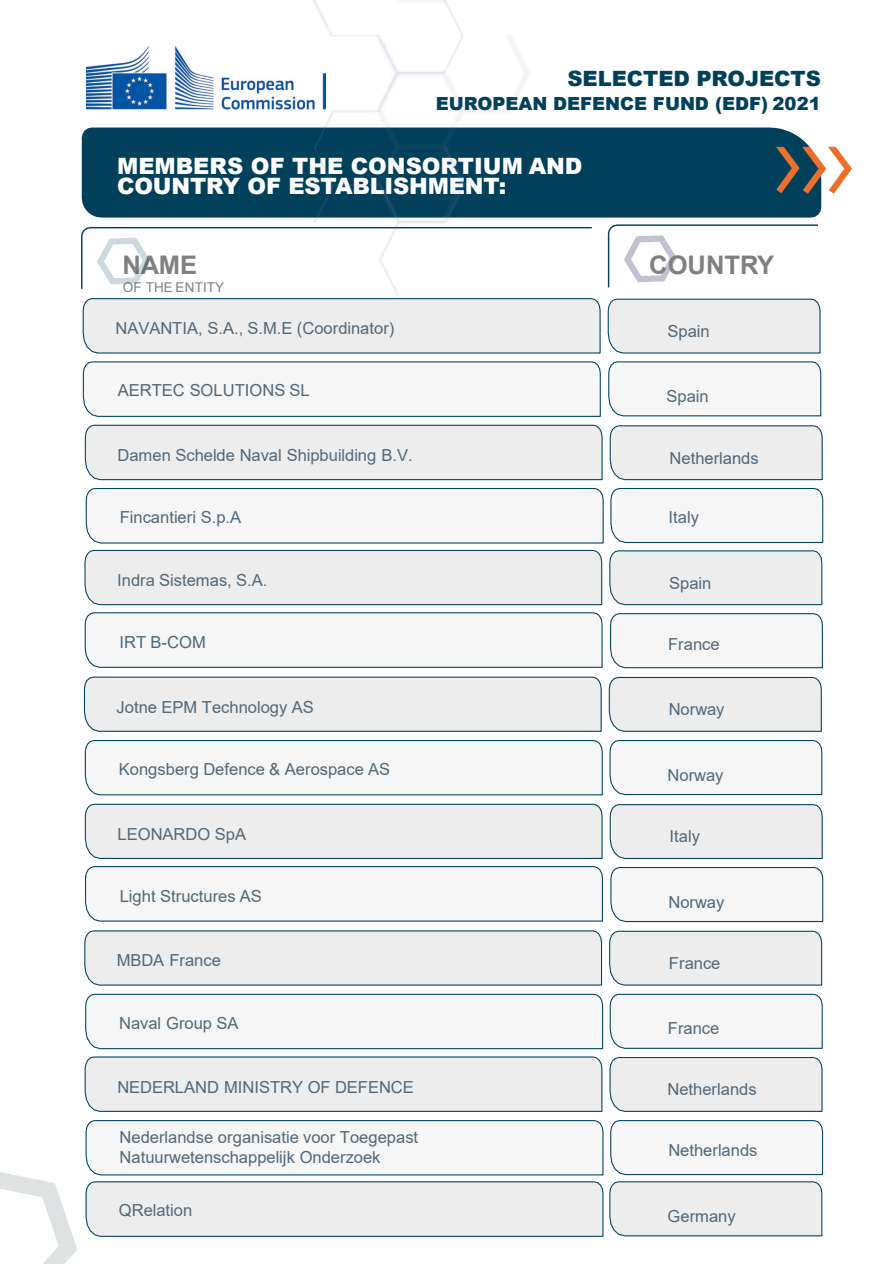
<style>
.page{position:relative;width:893px;height:1264px;background:#fff}
.page>*{position:absolute;margin:0;border:0;box-sizing:border-box;transform-origin:0 0}
.t1{font:700 25.5px "Arial";color:#7f8080}
.t2{font:900 22.5px/19.5px "Arial";color:#fff}
.t3{font:900 21px "Arial";letter-spacing:-.005em;color:#00405a}
.t4{font:900 18px "Arial";color:#00405a}
.t5{font:16.5px/19.8px "Arial";color:#526879}
.t6{font:13.5px "Arial";letter-spacing:.01em;color:#7f8080}
</style>
<div class="page">
<div style="left:82px;top:127px;width:739px;height:90px;background:#00405a"></div>
<svg style="left:608px;top:361px;width:213px;height:56px"></svg>
<svg style="left:607px;top:298px;width:214px;height:56px"></svg>
<svg style="left:82px;top:361px;width:519px;height:56px"></svg>
<svg style="left:82px;top:298px;width:519px;height:56px"></svg>
<svg style="left:607px;top:224px;width:211px;height:64px"></svg>
<svg style="left:81px;top:227px;width:511px;height:62px"></svg>
<svg style="left:775px;top:147px;width:77px;height:47px"></svg>
<svg style="left:0;top:1172px;width:77px;height:91px"></svg>
<svg style="left:609px;top:425px;width:214px;height:55px"></svg>
<div style="left:84px;top:424px;width:519px;height:56px;background:#ededed"></div>
<svg style="left:610px;top:613px;width:213px;height:55px"></svg>
<svg style="left:84px;top:612px;width:519px;height:56px"></svg>
<svg style="left:84px;top:488px;width:739px;height:117px"></svg>
<svg style="left:609px;top:740px;width:213px;height:55px"></svg>
<svg style="left:608px;top:676px;width:214px;height:56px"></svg>
<div style="left:84px;top:740px;width:519px;height:55px;background:#f6f6f6"></div>
<svg style="left:83px;top:676px;width:519px;height:56px"></svg>
<svg style="left:610px;top:867px;width:213px;height:55px"></svg>
<svg style="left:609px;top:804px;width:214px;height:55px"></svg>
<svg style="left:85px;top:866px;width:518px;height:56px"></svg>
<svg style="left:84px;top:803px;width:519px;height:56px"></svg>
<svg style="left:609px;top:993px;width:214px;height:56px"></svg>
<svg style="left:609px;top:930px;width:213px;height:55px"></svg>
<div style="left:85px;top:993px;width:518px;height:56px;background:#f6f6f6"></div>
<div style="left:84px;top:930px;width:518px;height:55px;background:#ededed"></div>
<svg style="left:609px;top:1057px;width:214px;height:55px"></svg>
<svg style="left:84px;top:1056px;width:519px;height:56px"></svg>
<svg style="left:85px;top:1120px;width:738px;height:117px"></svg>
<img style="left:86px;top:46px;width:171px;height:63px">
<img style="left:257px;top:0;width:326px;height:296px">
<p class="t3" style="left:567px;top:63px;width:255px">SELECTED PROJECTS</p>
<p class="t4" style="left:436px;top:90px;width:386px">EUROPEAN DEFENCE FUND (EDF) 2021</p>
<h2 class="t2" style="left:117px;top:156px;width:466px">MEMBERS OF THE CONSORTIUM AND<br>COUNTRY OF ESTABLISHMENT:</h2>
<h1 class="t1" style="left:122px;top:247px;width:76px">NAME</h1>
<p class="t6" style="left:123px;top:277px;width:103px">OF THE ENTITY</p>
<h1 class="t1" style="left:649px;top:247px;width:126px">COUNTRY</h1>
<p class="t5" style="left:116px;top:318px;width:280px">NAVANTIA, S.A., S.M.E (Coordinator)</p>
<p class="t5" style="left:667px;top:321px;width:44px">Spain</p>
<p class="t5" style="left:118px;top:380px;width:193px">AERTEC SOLUTIONS SL</p>
<p class="t5" style="left:666px;top:386px;width:44px">Spain</p>
<p class="t5" style="left:118px;top:445px;width:297px">Damen Schelde Naval Shipbuilding B.V.</p>
<p class="t5" style="left:669px;top:447px;width:91px">Netherlands</p>
<p class="t5" style="left:120px;top:507px;width:123px">Fincantieri S.p.A</p>
<p class="t5" style="left:668px;top:507px;width:32px">Italy</p>
<p class="t5" style="left:117px;top:570px;width:152px">Indra Sistemas, S.A.</p>
<p class="t5" style="left:669px;top:572px;width:44px">Spain</p>
<p class="t5" style="left:119px;top:632px;width:88px">IRT B-COM</p>
<p class="t5" style="left:668px;top:634px;width:53px">France</p>
<p class="t5" style="left:117px;top:696px;width:199px">Jotne EPM Technology AS</p>
<p class="t5" style="left:668px;top:699px;width:57px">Norway</p>
<p class="t5" style="left:119px;top:758px;width:273px">Kongsberg Defence &amp; Aerospace AS</p>
<p class="t5" style="left:667px;top:764px;width:57px">Norway</p>
<p class="t5" style="left:117px;top:823px;width:130px">LEONARDO SpA</p>
<p class="t5" style="left:669px;top:826px;width:32px">Italy</p>
<p class="t5" style="left:120px;top:885px;width:143px">Light Structures AS</p>
<p class="t5" style="left:668px;top:891px;width:57px">Norway</p>
<p class="t5" style="left:117px;top:950px;width:105px">MBDA France</p>
<p class="t5" style="left:669px;top:953px;width:53px">France</p>
<p class="t5" style="left:119px;top:1012px;width:121px">Naval Group SA</p>
<p class="t5" style="left:668px;top:1018px;width:53px">France</p>
<p class="t5" style="left:117px;top:1076px;width:298px">NEDERLAND MINISTRY OF DEFENCE</p>
<p class="t5" style="left:667px;top:1079px;width:91px">Netherlands</p>
<p class="t5" style="left:120px;top:1127px;width:300px">Nederlandse organisatie voor Toegepast<br>Natuurwetenschappelijk Onderzoek</p>
<p class="t5" style="left:668px;top:1139px;width:91px">Netherlands</p>
<p class="t5" style="left:119px;top:1200px;width:75px">QRelation</p>
<p class="t5" style="left:667px;top:1205px;width:70px">Germany</p>
</div>
